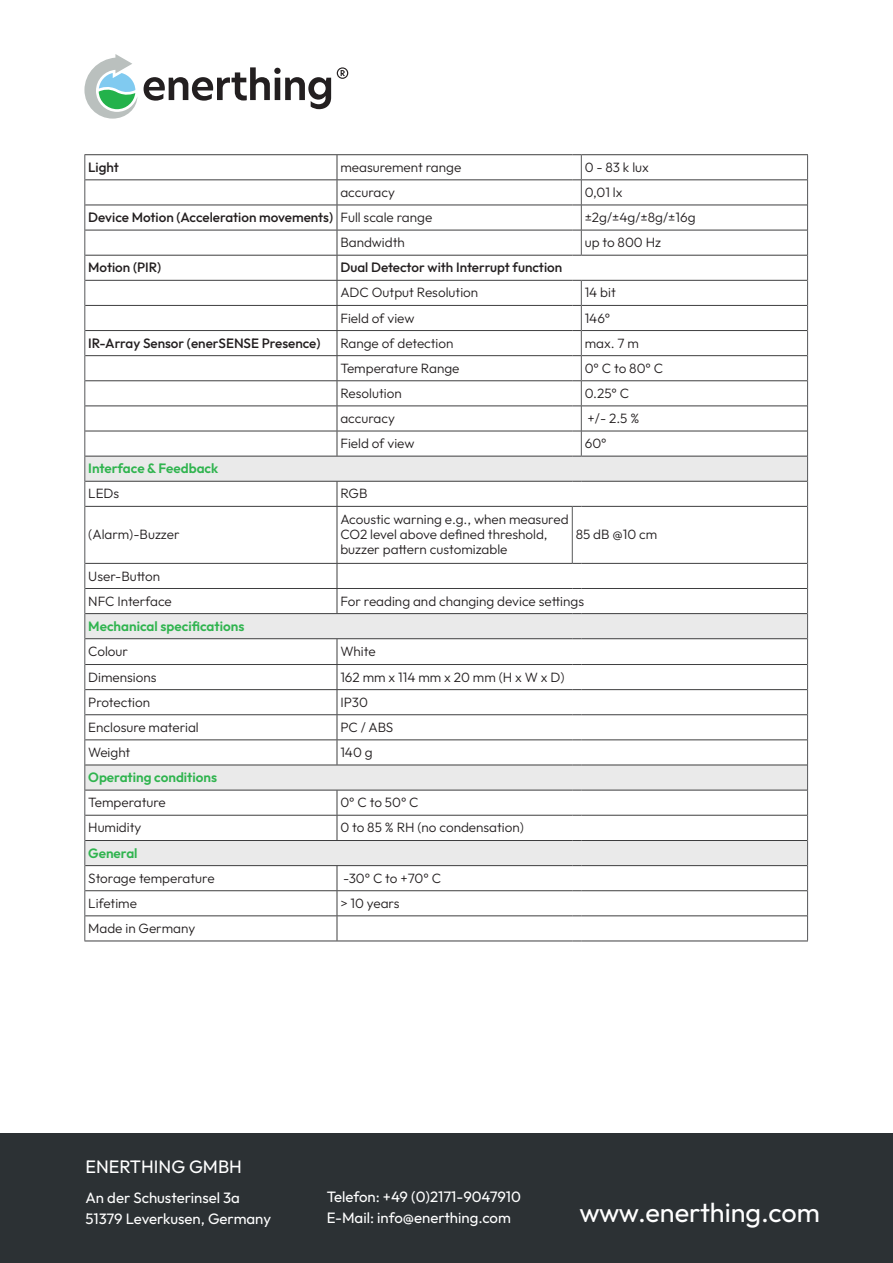
<style>
.page{position:relative;width:893px;height:1263px;background:#fff}
.page>*{position:absolute;margin:0;border:0;box-sizing:border-box;transform-origin:0 0}
.t1{font:27px "Outfit";color:#fff}
.t2{font:18px "Outfit";color:#fff}
.t3{font:15px/21px "Outfit";color:#fff}
.t4{font:300 13.5px/15px "Outfit";color:#231f20}
.t5{font:500 13.5px "Outfit";color:#231f20}
.t6{font:600 13.5px "Outfit";color:#30b44f}
.s1{font-weight:300}
</style>
<div class="page">
<svg style="left:84px;top:54px;width:53px;height:65px"></svg>
<svg style="left:144px;top:67px;width:187px;height:42px"></svg>
<svg style="left:337px;top:67px;width:11px;height:12px"></svg>
<hr style="left:337px;top:507px;width:1px;height:56px;background:#3e3e3f">
<svg style="left:84px;top:154px;width:724px;height:353px"></svg>
<hr style="left:84px;top:506px;width:1px;height:57px;background:#57585a">
<hr style="left:572px;top:507px;width:1px;height:56px;background:#57585a">
<hr style="left:807px;top:506px;width:1px;height:57px;background:#57585a">
<svg style="left:84px;top:563px;width:724px;height:378px"></svg>
<div style="left:0;top:1133px;width:893px;height:130px;background:#2c3134"></div>
<p class="t5" style="left:88px;top:160px;width:32px">Light</p>
<p class="t4" style="left:340px;top:160px;width:122px">measurement range</p>
<p class="t4" style="left:585px;top:160px;width:66px">0 - 83 k lux</p>
<p class="t4" style="left:340px;top:185px;width:56px">accuracy</p>
<p class="t4" style="left:585px;top:185px;width:39px">0,01 lx</p>
<p class="t5" style="left:88px;top:210px;width:346px">Device Motion (Acceleration movements) <span class="s1">Full scale range</span></p>
<p class="t4" style="left:585px;top:210px;width:112px">±2g/±4g/±8g/±16g</p>
<p class="t4" style="left:340px;top:235px;width:66px">Bandwidth</p>
<p class="t4" style="left:585px;top:235px;width:78px">up to 800 Hz</p>
<p class="t5" style="left:88px;top:260px;width:74px">Motion (PIR)</p>
<p class="t5" style="left:340px;top:260px;width:223px">Dual Detector with Interrupt function</p>
<p class="t4" style="left:340px;top:285px;width:139px">ADC Output Resolution</p>
<p class="t4" style="left:585px;top:285px;width:33px">14 bit</p>
<p class="t4" style="left:340px;top:310px;width:76px">Field of view</p>
<p class="t4" style="left:585px;top:310px;width:27px">146°</p>
<p class="t5" style="left:88px;top:335px;width:234px">IR-Array Sensor (enerSENSE Presence)</p>
<p class="t4" style="left:340px;top:335px;width:115px">Range of detection</p>
<p class="t4" style="left:585px;top:335px;width:56px">max. 7 m</p>
<p class="t4" style="left:340px;top:360px;width:121px">Temperature Range</p>
<p class="t4" style="left:585px;top:360px;width:80px">0° C to 80° C</p>
<p class="t4" style="left:340px;top:386px;width:63px">Resolution</p>
<p class="t4" style="left:585px;top:386px;width:46px">0.25° C</p>
<p class="t4" style="left:340px;top:411px;width:56px">accuracy</p>
<p class="t4" style="left:588px;top:411px;width:53px">+/- 2.5 %</p>
<p class="t4" style="left:340px;top:436px;width:76px">Field of view</p>
<p class="t4" style="left:585px;top:436px;width:23px">60°</p>
<p class="t6" style="left:88px;top:461px;width:132px">Interface &amp; Feedback</p>
<p class="t4" style="left:88px;top:486px;width:33px">LEDs</p>
<p class="t4" style="left:340px;top:486px;width:29px">RGB</p>
<p class="t4" style="left:88px;top:527px;width:93px">(Alarm)-Buzzer</p>
<p class="t4" style="left:340px;top:512px;width:230px">Acoustic warning e.g., when measured<br>CO2 level above defined threshold, buzzer pattern customizable</p>
<p class="t4" style="left:576px;top:527px;width:83px">85 dB @10 cm</p>
<p class="t4" style="left:88px;top:563px;width:85px;line-height:25px">User-Button<br>NFC Interface</p>
<p class="t4" style="left:340px;top:593px;width:245px">For reading and changing device settings</p>
<p class="t6" style="left:88px;top:618px;width:158px">Mechanical specifications</p>
<p class="t4" style="left:88px;top:644px;width:41px">Colour</p>
<p class="t4" style="left:340px;top:644px;width:37px">White</p>
<p class="t4" style="left:88px;top:669px;width:70px">Dimensions</p>
<p class="t4" style="left:340px;top:669px;width:226px">162 mm x 114 mm x 20 mm (H x W x D)</p>
<p class="t4" style="left:88px;top:694px;width:63px">Protection</p>
<p class="t4" style="left:340px;top:694px;width:29px">IP30</p>
<p class="t4" style="left:88px;top:719px;width:112px">Enclosure material</p>
<p class="t4" style="left:340px;top:719px;width:55px">PC / ABS</p>
<p class="t4" style="left:88px;top:745px;width:44px">Weight</p>
<p class="t4" style="left:340px;top:745px;width:34px">140 g</p>
<p class="t6" style="left:88px;top:770px;width:130px">Operating conditions</p>
<p class="t4" style="left:88px;top:795px;width:79px">Temperature</p>
<p class="t4" style="left:340px;top:795px;width:80px">0° C to 50° C</p>
<p class="t4" style="left:88px;top:820px;width:55px">Humidity</p>
<p class="t4" style="left:340px;top:820px;width:185px">0 to 85 % RH (no condensation)</p>
<p class="t6" style="left:88px;top:845px;width:51px">General</p>
<p class="t4" style="left:88px;top:870px;width:128px">Storage temperature</p>
<p class="t4" style="left:343px;top:870px;width:99px">-30° C to +70° C</p>
<p class="t4" style="left:88px;top:895px;width:50px">Lifetime</p>
<p class="t4" style="left:340px;top:895px;width:61px">&gt; 10 years</p>
<p class="t4" style="left:88px;top:921px;width:109px">Made in Germany</p>
<h2 class="t2" style="left:86px;top:1156px;width:158px">ENERTHING GMBH</h2>
<p class="t3" style="left:86px;top:1187px;width:187px">An der Schusterinsel 3a<br>51379 Leverkusen, Germany</p>
<p class="t3" style="left:327px;top:1186px;width:196px">Telefon: +49 (0)2171-9047910<br>E-Mail: info@enerthing.com</p>
<h1 class="t1" style="left:579px;top:1197px;width:242px">www.enerthing.com</h1>
</div>
